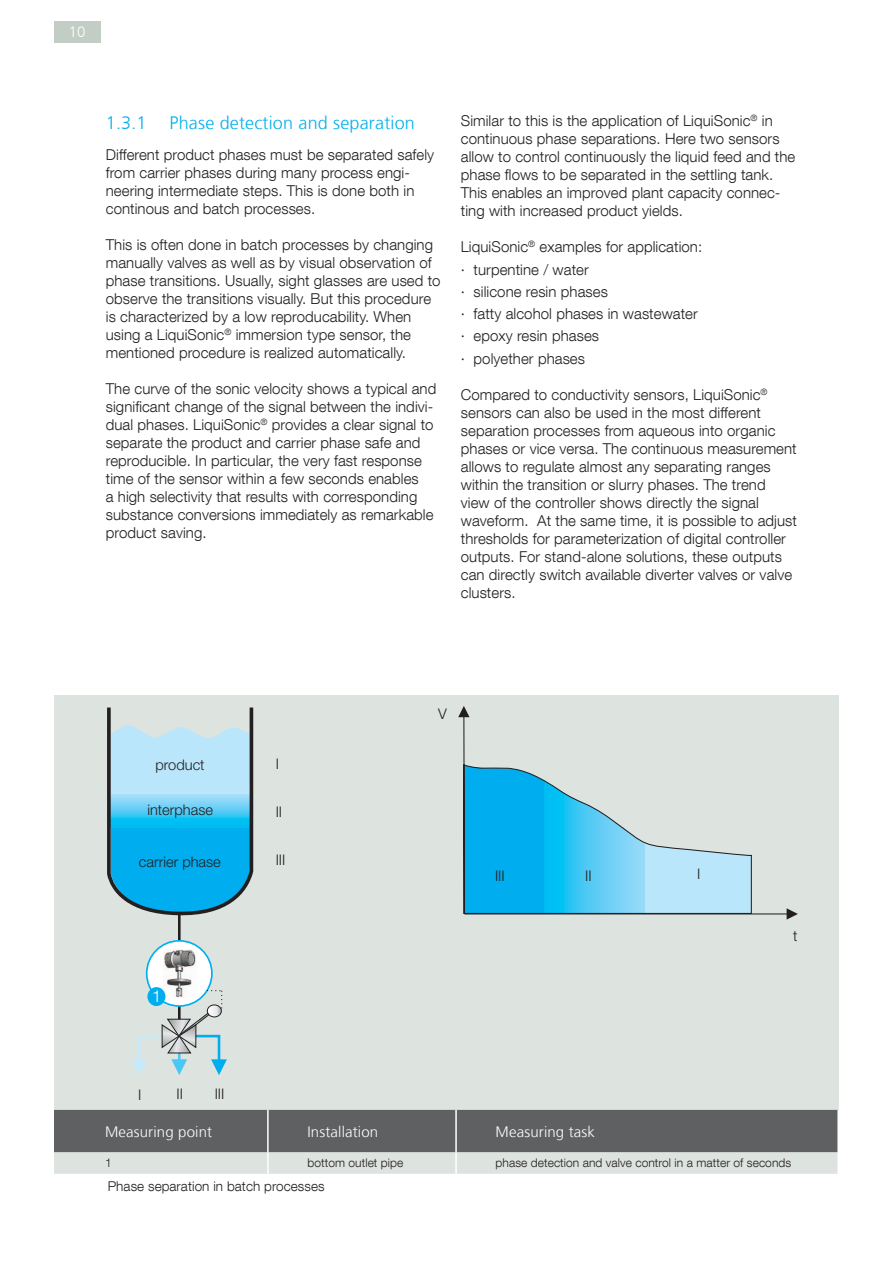
<style>
.page{position:relative;width:893px;height:1263px;background:#fff}
.page>*{position:absolute;margin:0;border:0;box-sizing:border-box;transform-origin:0 0}
.t1{font:300 18px "Frutiger LT Com";letter-spacing:.01em;color:#00aeef}
.t2{font:300 16.5px "Helvetica Neue LT Com";color:#fff}
.t3{font:300 15px/18px "Helvetica Neue LT Com";letter-spacing:.005em;color:#231f20}
.t4{font:300 15px "Frutiger LT Com";letter-spacing:.01em;color:#fff}
.t5{font:300 14.7px "Helvetica Neue LT Com";color:#231f20}
.t6{font:300 13.5px "Helvetica Neue LT Com";letter-spacing:.005em;color:#231f20}
.t7{font:300 12px "Helvetica Neue LT Com";letter-spacing:.005em;color:#231f20}
</style>
<div class="page">
<div style="left:54px;top:21px;width:47px;height:22px;background:#c2cdc6"></div>
<div style="left:54px;top:695px;width:785px;height:415px;background:#dde3df"></div>
<hr style="left:178px;top:913px;width:3px;height:129px;background:#231f20">
<hr style="left:218px;top:1036px;width:2px;height:24px;background:#00aeef">
<svg style="left:211px;top:1059px;width:16px;height:16px"></svg>
<hr style="left:138px;top:1035px;width:41px;height:2px;background:#c7eafb">
<hr style="left:138px;top:1036px;width:2px;height:24px;background:#c7eafb">
<svg style="left:131px;top:1059px;width:16px;height:16px"></svg>
<hr style="left:178px;top:1035px;width:3px;height:25px;background:#4ac8f5">
<svg style="left:171px;top:1059px;width:16px;height:16px"></svg>
<div style="left:147px;top:941px;width:65px;height:65px;background:#fff;border-radius:50%"></div>
<div style="left:146px;top:940px;width:67px;height:67px;border:2px solid #00aeef;border-radius:50%"></div>
<svg style="left:162px;top:990px;width:60px;height:63px"></svg>
<svg style="left:463px;top:716px;width:289px;height:199px"></svg>
<svg style="left:458px;top:706px;width:11px;height:11px"></svg>
<hr style="left:464px;top:913px;width:323px;height:1px;background:#231f20">
<svg style="left:787px;top:908px;width:11px;height:11px"></svg>
<svg style="left:107px;top:707px;width:147px;height:211px"></svg>
<img style="left:163px;top:949px;width:34px;height:49px">
<div style="left:147px;top:987px;width:18px;height:19px;background:#00aeef;border-radius:50%"></div>
<svg style="left:54px;top:1110px;width:783px;height:64px;background:#8a8c8c"></svg>
<hr style="left:267px;top:1110px;width:2px;height:42px;background:#fff">
<hr style="left:455px;top:1110px;width:2px;height:42px;background:#fff">
<hr style="left:267px;top:1152px;width:2px;height:22px;background:#fff">
<hr style="left:455px;top:1152px;width:2px;height:22px;background:#fff">
<p class="t4" style="left:69px;top:23px;width:18px">10</p>
<p class="t1" style="left:106px;top:112px;width:42px">1.3.1</p>
<p class="t1" style="left:170px;top:112px;width:247px">Phase detection and separation</p>
<p class="t3" style="left:106px;top:145px;width:330px">Different product phases must be separated safely from carrier phases during many process engi&shy;neering intermediate steps. This is done both in continous and batch processes.</p>
<p class="t3" style="left:106px;top:235px;width:336px">This is often done in batch processes by changing manually valves as well as by visual observation of phase transitions. Usually, sight glasses are used to observe the transitions visually. But this procedure is characterized by a low reproducability. When using a LiquiSonic<sup>®</sup> immersion type sensor, the mentioned procedure is realized automatically.</p>
<p class="t3" style="left:106px;top:379px;width:332px">The curve of the sonic velocity shows a typical and significant change of the signal between the indivi&shy;dual phases. LiquiSonic<sup>®</sup> provides a clear signal to separate the product and carrier phase safe and reproducible. In particular, the very fast response time of the sensor within a few seconds enables<br>a high selectivity that results with corresponding substance conversions immediately as remarkable product saving.</p>
<p class="t3" style="left:461px;top:112px;width:336px">Similar to this is the application of LiquiSonic<sup>®</sup> in continuous phase separations. Here two sensors allow to control continuously the liquid feed and the phase flows to be separated in the settling tank.<br>This enables an improved plant capacity connec&shy;ting with increased product yields.</p>
<p class="t3" style="left:461px;top:236px;width:243px;line-height:22.2px">LiquiSonic<sup>®</sup> examples for application: · turpentine / water<br>· silicone resin phases<br>· fatty alcohol phases in wastewater · epoxy resin phases<br>· polyether phases</p>
<p class="t3" style="left:461px;top:385px;width:338px">Compared to conductivity sensors, LiquiSonic<sup>® </sup>sensors can also be used in the most different separation processes from aqueous into organic phases or vice versa. The continuous measurement allows to regulate almost any separating ranges within the transition or slurry phases. The trend view of the controller shows directly the signal waveform. At the same time, it is possible to adjust thresholds for parameterization of digital controller outputs. For stand-alone solutions, these outputs can directly switch available diverter valves or valve clusters.</p>
<p class="t5" style="left:276px;top:758px;width:5px">I</p>
<p class="t5" style="left:156px;top:760px;width:51px">product</p>
<p class="t5" style="left:147px;top:804px;width:67px">interphase</p>
<p class="t5" style="left:139px;top:857px;width:83px">carrier phase</p>
<p class="t5" style="left:276px;top:854px;width:11px">III</p>
<p class="t5" style="left:276px;top:806px;width:8px">II</p>
<p class="t2" style="left:152px;top:990px;width:11px">1</p>
<p class="t5" style="left:138px;top:1089px;width:5px">I</p>
<p class="t5" style="left:177px;top:1088px;width:8px">II</p>
<p class="t5" style="left:215px;top:1088px;width:11px">III</p>
<p class="t5" style="left:438px;top:708px;width:10px">V</p>
<p class="t5" style="left:495px;top:871px;width:11px">III</p>
<p class="t5" style="left:585px;top:870px;width:8px">II</p>
<p class="t5" style="left:697px;top:869px;width:5px">I</p>
<p class="t5" style="left:793px;top:931px;width:6px">t</p>
<p class="t4" style="left:105px;top:1123px;width:109px">Measuring point</p>
<p class="t4" style="left:307px;top:1123px;width:72px">Installation</p>
<p class="t4" style="left:496px;top:1123px;width:101px">Measuring task</p>
<p class="t7" style="left:105px;top:1156px;width:8px">1</p>
<p class="t7" style="left:307px;top:1156px;width:97px">bottom outlet pipe</p>
<p class="t7" style="left:496px;top:1156px;width:297px">phase detection and valve control in a matter of seconds</p>
<p class="t6" style="left:108px;top:1178px;width:218px">Phase separation in batch processes</p>
</div>
